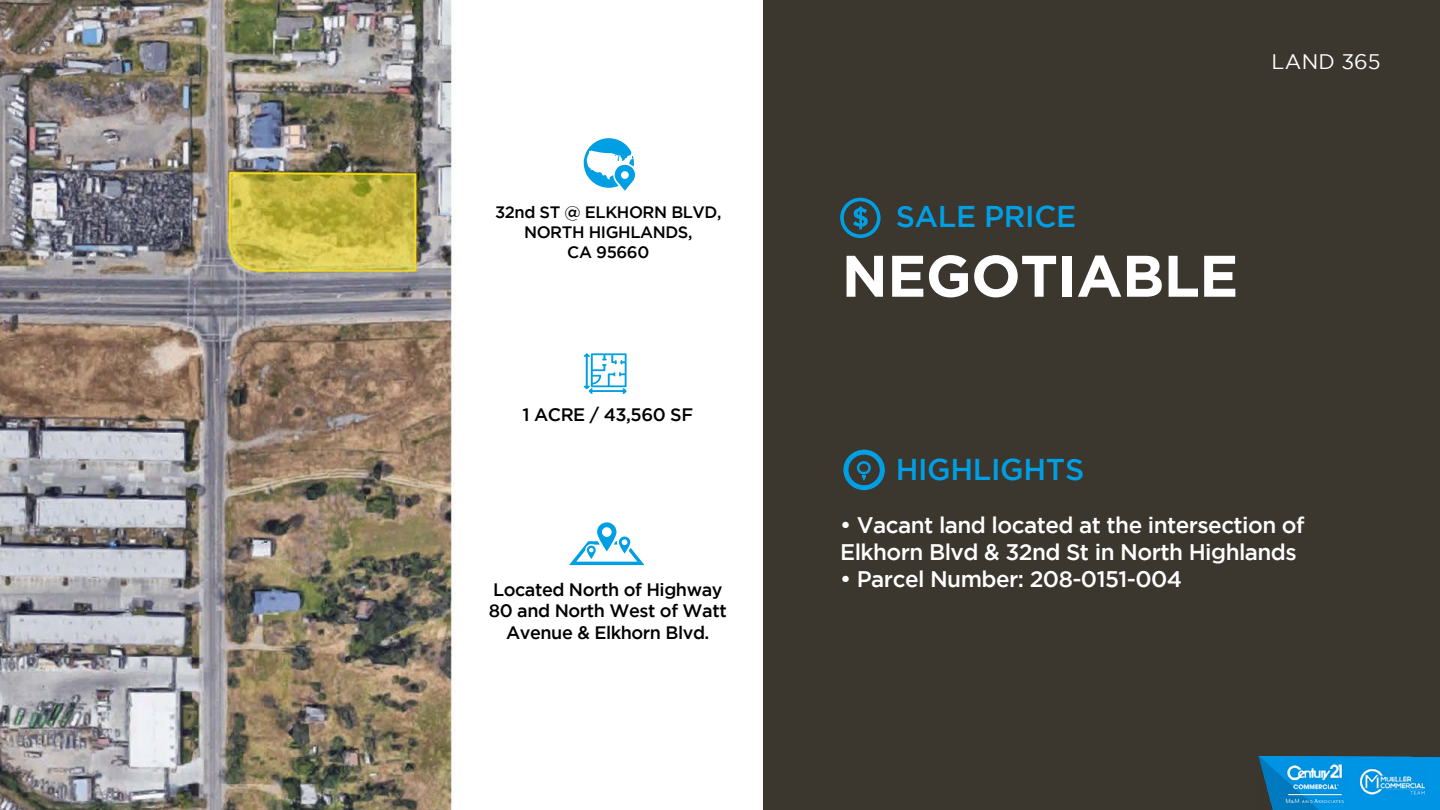
<style>
.page{position:relative;width:1440px;height:810px;background:#fff}
.page>*{position:absolute;margin:0;border:0;box-sizing:border-box;transform-origin:0 0}
.t1{font:700 58.5px "Gotham";letter-spacing:-.01em;color:#fff}
.t2{font:500 30px "Gotham";letter-spacing:-.01em;color:#009fe3}
.t3{font:500 22.5px/27px "Gotham";letter-spacing:-.025em;color:#fff}
.t4{font:21px "Gotham";letter-spacing:.015em;color:#fff}
.t5{font:500 18px/21.6px "Gotham";letter-spacing:-.025em;color:#000;text-align:center}
.t6{font:500 16.5px/19.8px "Gotham";letter-spacing:-.025em;color:#000;text-align:center}
</style>
<div class="page">
<img style="left:0;top:1px;width:456px;height:809px">
<div style="left:763px;top:0;width:676px;height:810px;background:#3b362e"></div>
<svg style="left:840px;top:198px;width:40px;height:40px"></svg>
<svg style="left:843px;top:449px;width:42px;height:42px"></svg>
<svg style="left:583px;top:353px;width:43px;height:41px"></svg>
<img style="left:1258px;top:756px;width:181px;height:54px">
<img style="left:1280px;top:764px;width:67px;height:41px">
<img style="left:1358px;top:769px;width:68px;height:25px">
<svg style="left:583px;top:138px;width:52px;height:53px"></svg>
<svg style="left:569px;top:522px;width:75px;height:43px"></svg>
<p class="t6" style="left:495px;top:202px;width:228px">32nd ST @ ELKHORN BLVD,<br>NORTH HIGHLANDS,<br>CA 95660</p>
<p class="t5" style="left:522px;top:404px;width:172px">1 ACRE / 43,560 SF</p>
<p class="t5" style="left:489px;top:578px;width:239px">Located North of Highway<br>80 and North West of Watt<br>Avenue &amp; Elkhorn Blvd.</p>
<p class="t4" style="left:1271px;top:50px;width:111px">LAND 365</p>
<h2 class="t2" style="left:895px;top:199px;width:182px">SALE PRICE</h2>
<h1 class="t1" style="left:841px;top:242px;width:398px">NEGOTIABLE</h1>
<h2 class="t2" style="left:895px;top:452px;width:190px">HIGHLIGHTS</h2>
<p class="t3" style="left:840px;top:511px;width:466px">• Vacant land located at the intersection of<br>Elkhorn Blvd &amp; 32nd St in North Highlands</p>
<p class="t3" style="left:840px;top:565px;width:343px">• Parcel Number: 208-0151-004</p>
</div>
